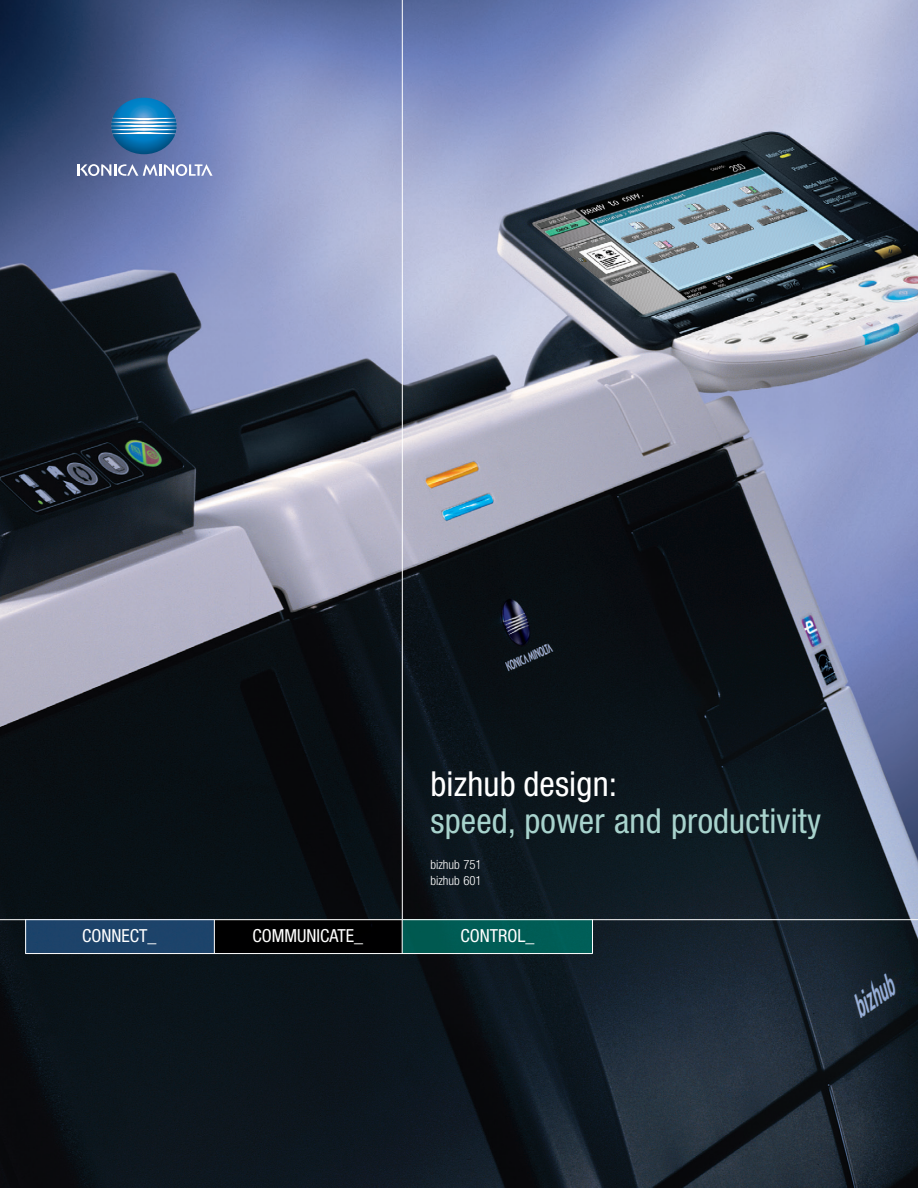
<style>
.page{position:relative;width:918px;height:1188px;background:#fff}
.page>*{position:absolute;margin:0;border:0;box-sizing:border-box;transform-origin:0 0}
.t1{font:condensed 34.5px "Helvetica Neue LT";letter-spacing:.005em;color:#a8d3cd}
.t2{font:condensed 34.5px "Helvetica Neue LT";letter-spacing:.005em;color:#fff}
.t3{font:condensed 18px "Helvetica Neue LT";color:#fff}
.t4{font:300 condensed 12.75px/16.4px "Helvetica Neue LT";color:#fff}
</style>
<div class="page">
<img style="left:0;top:0;width:918px;height:1188px">
<hr style="left:402px;top:0;width:1px;height:953px;background:#fff">
<img style="left:26px;top:921px;width:566px;height:32px">
<hr style="left:26px;top:920px;width:188px;height:1px;background:#718cc7">
<hr style="left:215px;top:920px;width:187px;height:1px;background:#3e3e3f">
<hr style="left:403px;top:920px;width:189px;height:1px;background:#55b1a6">
<img style="left:111px;top:98px;width:66px;height:56px">
<svg style="left:77px;top:164px;width:136px;height:12px"></svg>
<hr style="left:592px;top:920px;width:1px;height:34px;background:#fff">
<hr style="left:214px;top:920px;width:1px;height:34px;background:#fff">
<hr style="left:402px;top:919px;width:1px;height:35px;background:#fff">
<hr style="left:0;top:919px;width:918px;height:1px;background:#fff">
<hr style="left:25px;top:953px;width:567px;height:1px;background:#fff">
<hr style="left:25px;top:920px;width:1px;height:34px;background:#fff">
<h1 class="t2" style="left:430px;top:771px;width:188px">bizhub design:</h1>
<h1 class="t1" style="left:430px;top:808px;width:392px">speed, power and productivity</h1>
<p class="t4" style="left:430px;top:857px;width:53px">bizhub 751 bizhub 601</p>
<p class="t3" style="left:82px;top:929px;width:76px">CONNECT_</p>
<p class="t3" style="left:253px;top:929px;width:112px">COMMUNICATE_</p>
<p class="t3" style="left:461px;top:929px;width:76px">CONTROL_</p>
</div>
